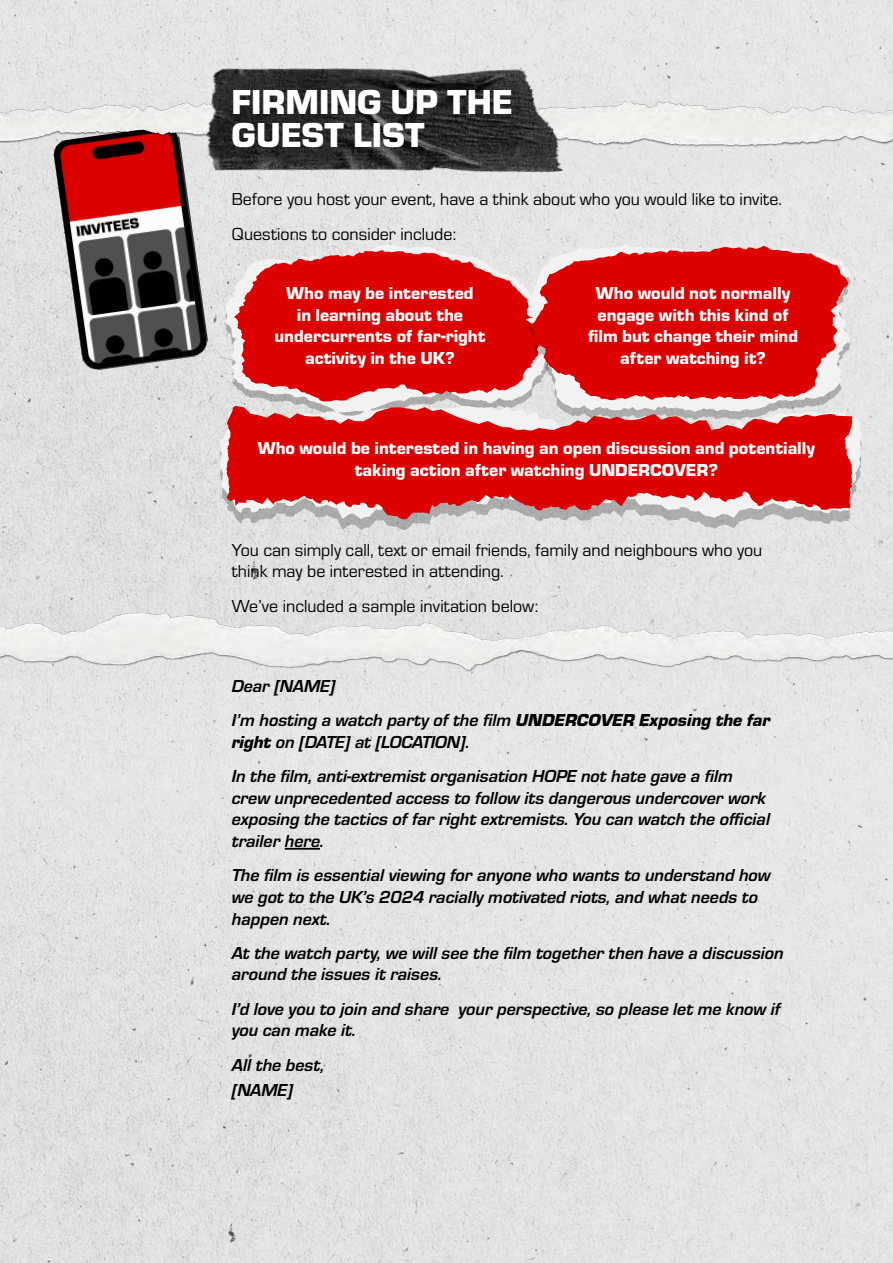
<style>
.page{position:relative;width:893px;height:1263px;background:#fff}
.page>*{position:absolute;margin:0;border:0;box-sizing:border-box;transform-origin:0 0}
.t1{font:900 36px/33px "Eurostile";color:#fff}
.t2{font:italic 700 18px/21.6px "Eurostile";color:#000}
.t3{font:900 18px/21.6px "Eurostile";color:#fff;text-align:center}
.t4{font:18px/34.3px "Eurostile";color:#000}
.s1{font-weight:900}
</style>
<div class="page">
<img style="left:0;top:681px;width:893px;height:582px">
<img style="left:0;top:0;width:893px;height:612px">
<img style="left:0;top:612px;width:893px;height:69px">
<hr style="left:285px;top:848px;width:35px;height:2px;background:#000">
<svg style="left:225px;top:244px;width:301px;height:162px;fill:#e2e2e2"></svg>
<svg style="left:221px;top:249px;width:305px;height:152px;fill:#d00"></svg>
<svg style="left:526px;top:243px;width:325px;height:163px"></svg>
<svg style="left:531px;top:244px;width:318px;height:157px;fill:#d00"></svg>
<svg style="left:220px;top:521px;width:642px;height:9px;fill:#e2e2e2"></svg>
<svg style="left:219px;top:406px;width:643px;height:115px;fill:#e5e5e5"></svg>
<svg style="left:224px;top:406px;width:628px;height:115px;fill:#d00"></svg>
<img style="left:52px;top:170px;width:158px;height:202px">
<img style="left:0;top:102px;width:893px;height:68px">
<img style="left:142px;top:47px;width:429px;height:136px">
<h1 class="t1" style="left:232px;top:83px;width:283px">FIRMING UP THE<br>GUEST LIST</h1>
<p class="t4" style="left:232px;top:181px;width:552px">Before you host your event, have a think about who you would like to invite.<br>Questions to consider include:</p>
<p class="t3" style="left:274px;top:281px;width:212px">Who may be interested<br>in learning about the undercurrents of far-right activity in the UK?</p>
<p class="t3" style="left:588px;top:281px;width:211px">Who would not normally engage with this kind of film but change their mind after watching it?</p>
<p class="t3" style="left:258px;top:436px;width:559px">Who would be interested in having an open discussion and potentially taking action after watching UNDERCOVER?</p>
<p class="t4" style="left:232px;top:538px;width:532px;line-height:21.6px">You can simply call, text or email friends, family and neighbours who you think may be interested in attending.</p>
<p class="t4" style="left:232px;top:588px;width:308px">We’ve included a sample invitation below:</p>
<p class="t2" style="left:232px;top:668px;width:540px;line-height:34.3px">Dear [NAME]<br>I’m hosting a watch party of the film <span class="s1">UNDERCOVER Exposing the far</span></p>
<p class="t2" style="left:232px;top:724px;width:503px;line-height:34.3px"><span class="s1">right</span> on [DATE] at [LOCATION].<br>In the film, anti-extremist organisation HOPE not hate gave a film</p>
<p class="t2" style="left:232px;top:786px;width:540px">crew unprecedented access to follow its dangerous undercover work exposing the tactics of far right extremists. You can watch the official trailer here.</p>
<p class="t2" style="left:232px;top:864px;width:540px">The film is essential viewing for anyone who wants to understand how we got to the UK’s 2024 racially motivated riots, and what needs to happen next.</p>
<p class="t2" style="left:232px;top:941px;width:553px">At the watch party, we will see the film together then have a discussion around the issues it raises.</p>
<p class="t2" style="left:232px;top:997px;width:550px">I’d love you to join and share your perspective, so please let me know if you can make it.</p>
<p class="t2" style="left:232px;top:1051px;width:94px;line-height:25.2px">All the best, [NAME]</p>
</div>
